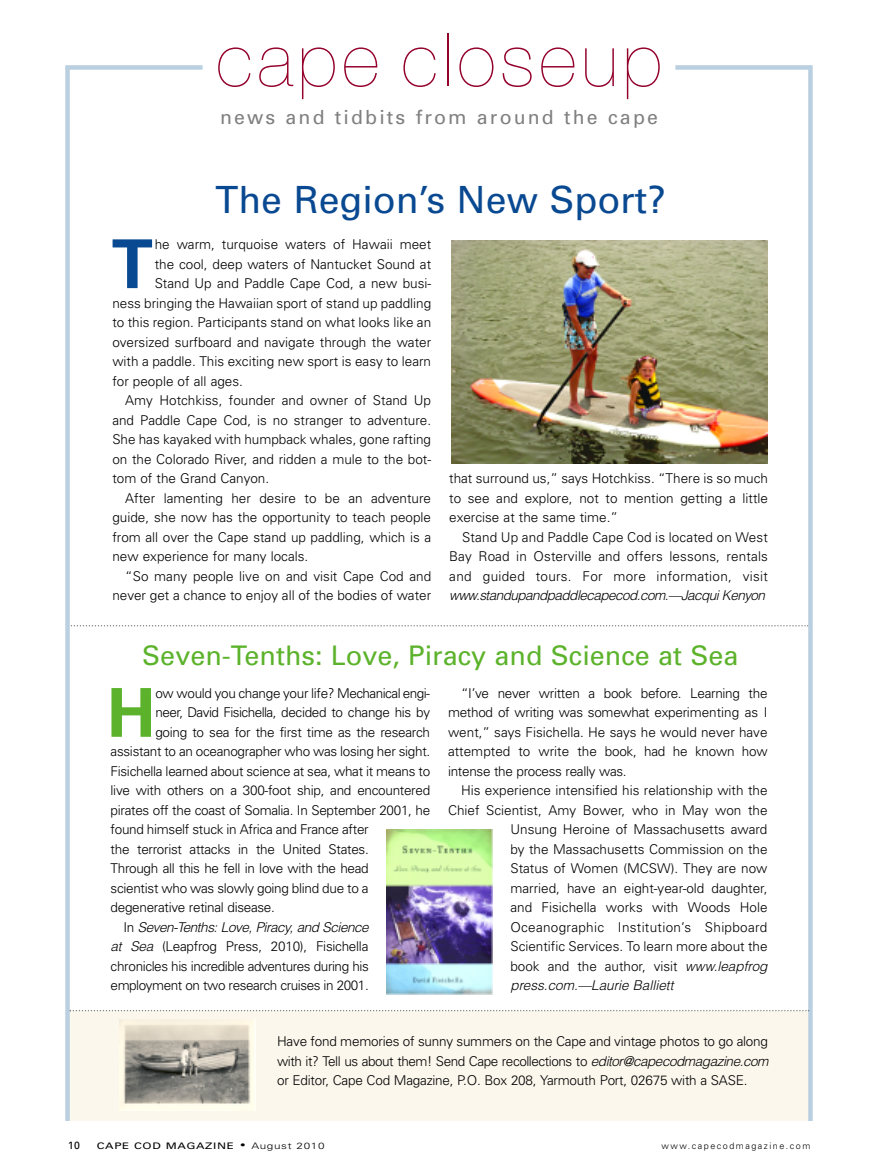
<style>
.page{position:relative;width:878px;height:1175px;background:#fff}
.page>*{position:absolute;margin:0;border:0;box-sizing:border-box;transform-origin:0 0}
.t1{font:200 73.5px "Helvetica Neue";letter-spacing:.065em;color:#94012b}
.t2{font:700 67.5px "Univers";color:#094991}
.t3{font:700 67.5px "Univers";color:#5cb32b}
.t4{font:37.5px "Univers";color:#094991}
.t5{font:27px "Univers";color:#5cb32b}
.t6{font:19.5px "Univers";letter-spacing:.11em;color:#808080}
.t7{font:300 13.5px/19.5px "Univers";color:#000;text-align:justify}
.t8{font:300 13.5px "Univers";letter-spacing:-.02em;color:#000}
.t9{font:italic 300 13.5px "Helvetica";letter-spacing:-.035em;color:#000}
.t10{font:300 13.5px "Univers";letter-spacing:-.04em;color:#000}
.t11{font:italic 300 13.5px "Helvetica";color:#000}
.t12{font:10.5px "Univers";color:#000}
.t13{font:9px "Univers";letter-spacing:.055em;color:#000;scale:1.3 1}
.t14{font:300 9px "Univers";letter-spacing:.165em;color:#000}
.s1{font-family:"Helvetica";font-style:italic}
.s2{font-family:"Univers";font-style:normal}
.s3{font-size:12px}
.s4{font-weight:300}
</style>
<div class="page">
<svg style="left:70px;top:625px;width:738px;height:1px"></svg>
<div style="left:68px;top:1011px;width:739px;height:109px;background:#fbf7ed"></div>
<div style="left:65px;top:67px;width:5px;height:1053px;background:#bad0e1"></div>
<div style="left:675px;top:65px;width:135px;height:5px;background:#bad0e1"></div>
<div style="left:65px;top:65px;width:137px;height:5px;background:#bad0e1"></div>
<img style="left:451px;top:241px;width:316px;height:222px">
<svg style="left:808px;top:65px;width:4px;height:1055px;background:#bdd2e2"></svg>
<svg style="left:70px;top:1009px;width:739px;height:2px"></svg>
<img style="left:120px;top:1019px;width:131px;height:85px">
<img style="left:386px;top:829px;width:106px;height:165px">
<hr style="left:877px;top:0;width:1px;height:1174px;background:#b45d15">
<h1 class="t1" style="left:216px;top:34px;width:448px">cape closeup</h1>
<h3 class="t6" style="left:220px;top:110px;width:439px">news and tidbits from around the cape</h3>
<h3 class="t4" style="left:215px;top:186px;width:452px">The Region’s New Sport?</h3>
<h2 class="t2" style="left:112px;top:239px;width:43px">T</h2>
<p class="t7" style="left:155px;top:236px;width:278px">he warm, turquoise waters of Hawaii meet</p>
<p class="t7" style="left:155px;top:255px;width:278px">the cool, deep waters of Nantucket Sound at</p>
<p class="t7" style="left:155px;top:275px;width:278px">Stand Up and Paddle Cape Cod, a new busi-</p>
<p class="t7" style="left:112px;top:294px;width:320px">ness bringing the Hawaiian sport of stand up paddling</p>
<p class="t7" style="left:112px;top:314px;width:320px">to this region. Participants stand on what looks like an</p>
<p class="t7" style="left:112px;top:333px;width:320px">oversized surfboard and navigate through the water</p>
<p class="t7" style="left:112px;top:353px;width:320px">with a paddle. This exciting new sport is easy to learn</p>
<p class="t7" style="left:112px;top:372px;width:132px">for people of all ages.</p>
<p class="t7" style="left:125px;top:392px;width:307px">Amy Hotchkiss, founder and owner of Stand Up</p>
<p class="t7" style="left:112px;top:411px;width:320px">and Paddle Cape Cod, is no stranger to adventure.</p>
<p class="t7" style="left:112px;top:431px;width:320px">She has kayaked with humpback whales, gone rafting</p>
<p class="t7" style="left:112px;top:450px;width:320px">on the Colorado River, and ridden a mule to the bot-</p>
<p class="t7" style="left:112px;top:470px;width:158px">tom of the Grand Canyon.</p>
<p class="t7" style="left:125px;top:489px;width:307px">After lamenting her desire to be an adventure</p>
<p class="t7" style="left:112px;top:509px;width:320px">guide, she now has the opportunity to teach people</p>
<p class="t7" style="left:112px;top:528px;width:320px">from all over the Cape stand up paddling, which is a</p>
<p class="t7" style="left:112px;top:548px;width:197px">new experience for many locals.</p>
<p class="t7" style="left:125px;top:567px;width:307px">“So many people live on and visit Cape Cod and</p>
<p class="t7" style="left:112px;top:587px;width:320px">never get a chance to enjoy all of the bodies of water</p>
<p class="t7" style="left:449px;top:470px;width:320px">that surround us,” says Hotchkiss. “There is so much to see and explore, not to mention getting a little exercise at the same time.”</p>
<p class="t7" style="left:449px;top:528px;width:320px;text-indent:13px">Stand Up and Paddle Cape Cod is located on West Bay Road in Osterville and offers lessons, rentals and guided tours. For more information, visit</p>
<p class="t9" style="left:449px;top:587px;width:317px">www.standupandpaddlecapecod.com.—Jacqui Kenyon</p>
<h3 class="t5" style="left:142px;top:645px;width:597px">Seven-Tenths: Love, Piracy and Science at Sea</h3>
<h2 class="t3" style="left:107px;top:688px;width:50px">H</h2>
<p class="t8" style="left:155px;top:688px;width:276px">ow would you change your life? Mechanical engi-</p>
<p class="t7" style="left:448px;top:684px;width:321px;text-indent:13px">“I’ve never written a book before. Learning the method of writing was somewhat experimenting as I went,” says Fisichella. He says he would never have attempted to write the book, had he known how intense the process really was.</p>
<p class="t7" style="left:448px;top:782px;width:321px;text-align:right">His experience intensified his relationship with the Chief Scientist, Amy Bower, who in May won the Unsung Heroine of Massachusetts award<br>by the Massachusetts Commission on the<br>Status of Women (MCSW). They are now<br>married, have an eight-year-old daughter,<br>and Fisichella works with Woods Hole Oceanographic Institution’s Shipboard<br>Scientific Services. To learn more about the<br>book and the author, visit <span class="s1">www.leapfrog</span></p>
<p class="t11" style="left:510px;top:977px;width:164px">press.com.—Laurie Balliett</p>
<p class="t10" style="left:155px;top:707px;width:276px">neer, David Fisichella, decided to change his by</p>
<p class="t8" style="left:155px;top:727px;width:276px">going to sea for the first time as the research</p>
<p class="t8" style="left:111px;top:746px;width:321px">assistant to an oceanographer who was losing her sight.</p>
<p class="t8" style="left:111px;top:766px;width:321px">Fisichella learned about science at sea, what it means to</p>
<p class="t8" style="left:111px;top:785px;width:321px">live with others on a 300-foot ship, and encountered</p>
<p class="t8" style="left:111px;top:805px;width:321px">pirates off the coast of Somalia. In September 2001, he</p>
<p class="t8" style="left:111px;top:824px;width:259px">found himself stuck in Africa and France after</p>
<p class="t8" style="left:111px;top:844px;width:260px">the terrorist attacks in the United States.</p>
<p class="t8" style="left:111px;top:863px;width:260px">Through all this he fell in love with the head</p>
<p class="t8" style="left:111px;top:883px;width:259px">scientist who was slowly going blind due to a</p>
<p class="t8" style="left:111px;top:902px;width:166px">degenerative retinal disease.</p>
<p class="t9" style="left:124px;top:919px;width:247px"><span class="s2">In</span> Seven-Tenths: Love, Piracy, and Science</p>
<p class="t7" style="left:111px;top:938px;width:260px"><span class="s1">at Sea</span> (Leapfrog Press, 2010), Fisichella chronicles his incredible adventures during his employment on two research cruises in 2001.</p>
<p class="t7" style="left:277px;top:1033px;width:493px">Have fond memories of sunny summers on the Cape and vintage photos to go along with it? Tell us about them! Send Cape recollections to <span class="s1">editor@capecodmagazine.com </span>or Editor, Cape Cod Magazine, P.O. Box 208, Yarmouth Port, 02675 with a SASE.</p>
<p class="t12" style="left:68px;top:1140px;width:14px">10</p>
<p class="t13" style="left:97px;top:1142px;width:177px">CAPE COD MAGAZINE <span class="s3">•</span> <span class="s4">August 2010</span></p>
<p class="t14" style="left:661px;top:1142px;width:151px">www.capecodmagazine.com</p>
</div>
